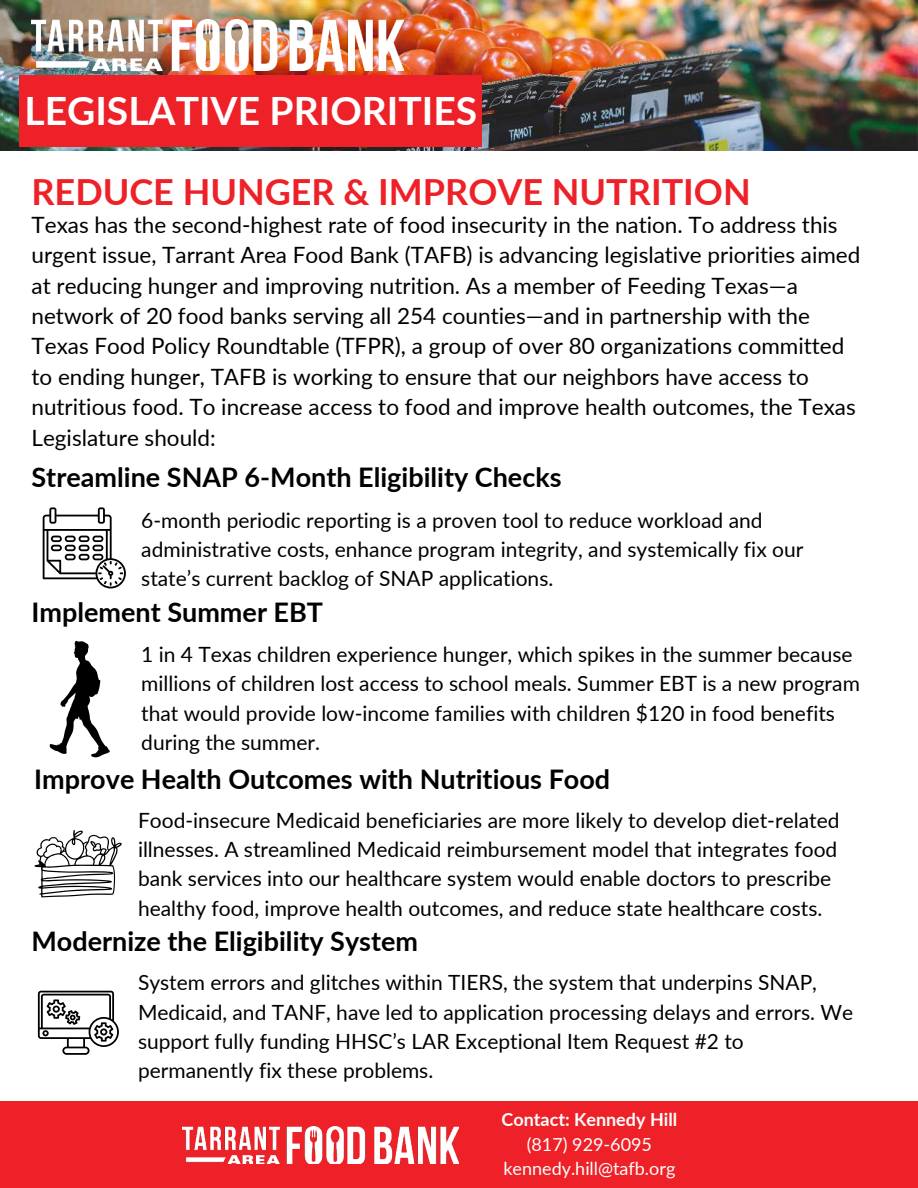
<style>
.page{position:relative;width:918px;height:1188px;background:#fff}
.page>*{position:absolute;margin:0;border:0;box-sizing:border-box;transform-origin:0 0}
.t1{font:700 39px "Lato";color:#fff}
.t2{font:700 36px "Lato";color:#ed2127}
.t3{font:700 27px "Lato";color:#000}
.t4{font:22.5px/30.3px "Lato";color:#000}
.t5{font:21px/29.2px "Lato";color:#000}
.t6{font:18px/24.8px "Lato";color:#fff;text-align:center}
.t7{font:700 18px "Lato";color:#fff}
</style>
<div class="page">
<img style="left:0;top:0;width:918px;height:151px">
<div style="left:20px;top:75px;width:462px;height:72px;background:#ed2127"></div>
<svg style="left:34px;top:830px;width:88px;height:67px"></svg>
<svg style="left:38px;top:991px;width:81px;height:64px"></svg>
<svg style="left:43px;top:507px;width:83px;height:81px"></svg>
<svg style="left:49px;top:641px;width:61px;height:117px"></svg>
<img style="left:32px;top:20px;width:372px;height:50px">
<div style="left:0;top:1102px;width:918px;height:86px;background:#ed2127"></div>
<img style="left:183px;top:1126px;width:276px;height:37px">
<h1 class="t1" style="left:24px;top:82px;width:454px">LEGISLATIVE PRIORITIES</h1>
<h2 class="t2" style="left:32px;top:165px;width:721px">REDUCE HUNGER &amp; IMPROVE NUTRITION</h2>
<p class="t4" style="left:32px;top:209px;width:830px">Texas has the second-highest rate of food insecurity in the nation. To address this urgent issue, Tarrant Area Food Bank (TAFB) is advancing legislative priorities aimed at reducing hunger and improving nutrition. As a member of Feeding Texas—a network of 20 food banks serving all 254 counties—and in partnership with the Texas Food Policy Roundtable (TFPR), a group of over 80 organizations committed to ending hunger, TAFB is working to ensure that our neighbors have access to nutritious food. To increase access to food and improve health outcomes, the Texas Legislature should:</p>
<p class="t3" style="left:32px;top:458px;width:532px">Streamline SNAP 6-Month Eligibility Checks</p>
<p class="t5" style="left:141px;top:505px;width:664px">6-month periodic reporting is a proven tool to reduce workload and administrative costs, enhance program integrity, and systemically fix our state’s current backlog of SNAP applications.</p>
<p class="t3" style="left:32px;top:592px;width:293px">Implement Summer EBT</p>
<p class="t5" style="left:141px;top:639px;width:720px">1 in 4 Texas children experience hunger, which spikes in the summer because millions of children lost access to school meals. Summer EBT is a new program that would provide low-income families with children $120 in food benefits during the summer.</p>
<p class="t3" style="left:34px;top:759px;width:577px">Improve Health Outcomes with Nutritious Food</p>
<p class="t5" style="left:138px;top:805px;width:703px">Food-insecure Medicaid beneficiaries are more likely to develop diet-related illnesses. A streamlined Medicaid reimbursement model that integrates food bank services into our healthcare system would enable doctors to prescribe healthy food, improve health outcomes, and reduce state healthcare costs.</p>
<p class="t3" style="left:32px;top:922px;width:388px">Modernize the Eligibility System</p>
<p class="t5" style="left:138px;top:967px;width:717px">System errors and glitches within TIERS, the system that underpins SNAP, Medicaid, and TANF, have led to application processing delays and errors. We support fully funding HHSC’s LAR Exceptional Item Request #2 to permanently fix these problems.</p>
<p class="t7" style="left:501px;top:1106px;width:177px">Contact: Kennedy Hill</p>
<p class="t6" style="left:503px;top:1131px;width:173px">(817) 929-6095 kennedy.hill@tafb.org</p>
</div>
